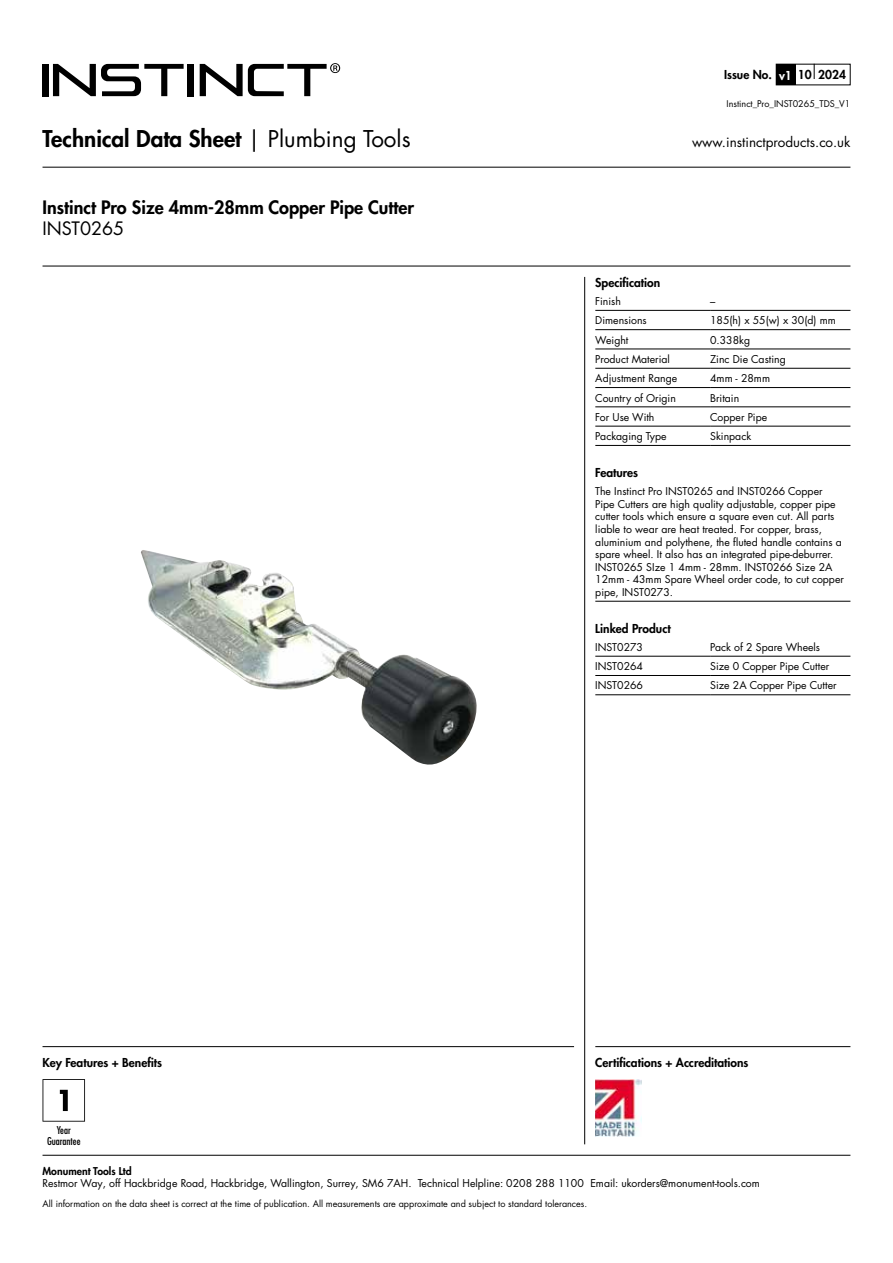
<style>
.page{position:relative;width:893px;height:1263px;background:#fff}
.page>*{position:absolute;margin:0;border:0;box-sizing:border-box;transform-origin:0 0}
.t1{font:800 22.5px "Futura LT Pro";color:#000}
.t2{font:800 18px "Futura LT Pro";color:#000}
.t3{font:18px "Futura LT Pro";color:#000}
.t4{font:13.5px "Futura LT Pro";color:#000}
.t5{font:800 12px "Futura LT Pro";color:#000}
.t6{font:10.5px/12.6px "Futura LT Pro";color:#000}
.t7{font:800 10.5px "Futura LT Pro";color:#000}
.t8{font:500 condensed 10.5px/10.5px "Futura LT Pro";color:#000;text-align:center}
.t9{font:9px "Futura LT Pro";color:#000}
.s1{color:#fff}
.s2{font-weight:400}
</style>
<div class="page">
<div style="left:43px;top:64px;width:6px;height:32px;background:#000"></div>
<div style="left:188px;top:64px;width:6px;height:32px;background:#000"></div>
<svg style="left:200px;top:63px;width:140px;height:33px"></svg>
<svg style="left:53px;top:64px;width:131px;height:32px"></svg>
<div style="left:776px;top:64px;width:19px;height:21px;background:#000"></div>
<svg style="left:814px;top:64px;width:1px;height:15px"></svg>
<hr style="left:43px;top:1155px;width:807px;height:1px;background:#000">
<hr style="left:43px;top:1046px;width:531px;height:1px;background:#000">
<hr style="left:595px;top:1046px;width:255px;height:1px;background:#000">
<hr style="left:43px;top:167px;width:807px;height:1px;background:#000">
<hr style="left:43px;top:266px;width:807px;height:1px;background:#000">
<hr style="left:584px;top:277px;width:1px;height:867px;background:#000">
<svg style="left:43px;top:1079px;width:42px;height:42px"></svg>
<hr style="left:595px;top:310px;width:115px;height:1px;background:#000">
<hr style="left:710px;top:310px;width:140px;height:1px;background:#000">
<hr style="left:595px;top:329px;width:115px;height:1px;background:#000">
<hr style="left:710px;top:329px;width:140px;height:1px;background:#000">
<hr style="left:595px;top:349px;width:115px;height:1px;background:#000">
<hr style="left:710px;top:349px;width:140px;height:1px;background:#000">
<hr style="left:595px;top:387px;width:115px;height:1px;background:#000">
<hr style="left:710px;top:387px;width:140px;height:1px;background:#000">
<hr style="left:595px;top:407px;width:115px;height:1px;background:#000">
<hr style="left:710px;top:407px;width:140px;height:1px;background:#000">
<hr style="left:595px;top:426px;width:115px;height:1px;background:#000">
<hr style="left:710px;top:426px;width:140px;height:1px;background:#000">
<hr style="left:595px;top:445px;width:115px;height:1px;background:#000">
<hr style="left:710px;top:445px;width:140px;height:1px;background:#000">
<hr style="left:595px;top:368px;width:115px;height:1px;background:#000">
<hr style="left:710px;top:368px;width:140px;height:1px;background:#000">
<hr style="left:595px;top:656px;width:115px;height:1px;background:#000">
<hr style="left:710px;top:656px;width:140px;height:1px;background:#000">
<hr style="left:595px;top:675px;width:115px;height:1px;background:#000">
<hr style="left:710px;top:675px;width:140px;height:1px;background:#000">
<hr style="left:595px;top:694px;width:115px;height:1px;background:#000">
<hr style="left:710px;top:694px;width:140px;height:1px;background:#000">
<hr style="left:595px;top:601px;width:255px;height:1px;background:#000">
<img style="left:595px;top:1079px;width:47px;height:57px">
<img style="left:141px;top:550px;width:336px;height:215px">
<p class="t5" style="left:724px;top:66px;width:123px">Issue No. <span class="s1">v1</span> 10 2024</p>
<p class="t9" style="left:727px;top:98px;width:125px">Instinct_Pro_INST0265_TDS_V1</p>
<h1 class="t1" style="left:43px;top:122px;width:370px">Technical Data Sheet <span class="s2">| Plumbing Tools</span></h1>
<p class="t4" style="left:692px;top:132px;width:160px">www.instinctproducts.co.uk</p>
<h2 class="t2" style="left:43px;top:193px;width:373px">Instinct Pro Size 4mm-28mm Copper Pipe Cutter</h2>
<h2 class="t3" style="left:43px;top:216px;width:83px">INST0265</h2>
<p class="t5" style="left:595px;top:273px;width:66px">Specification</p>
<p class="t6" style="left:595px;top:295px;width:27px">Finish</p>
<p class="t6" style="left:710px;top:295px;width:7px">–</p>
<p class="t6" style="left:595px;top:314px;width:53px">Dimensions</p>
<p class="t6" style="left:710px;top:314px;width:127px">185(h) x 55(w) x 30(d) mm</p>
<p class="t6" style="left:595px;top:333px;width:35px">Weight</p>
<p class="t6" style="left:710px;top:333px;width:42px">0.338kg</p>
<p class="t6" style="left:595px;top:353px;width:76px">Product Material</p>
<p class="t6" style="left:710px;top:353px;width:77px">Zinc Die Casting</p>
<p class="t6" style="left:595px;top:372px;width:83px">Adjustment Range</p>
<p class="t6" style="left:710px;top:372px;width:61px">4mm - 28mm</p>
<p class="t6" style="left:595px;top:391px;width:82px">Country of Origin</p>
<p class="t6" style="left:710px;top:391px;width:31px">Britain</p>
<p class="t6" style="left:595px;top:410px;width:61px">For Use With</p>
<p class="t6" style="left:710px;top:410px;width:59px">Copper Pipe</p>
<p class="t6" style="left:595px;top:430px;width:73px">Packaging Type</p>
<p class="t6" style="left:710px;top:430px;width:43px">Skinpack</p>
<p class="t5" style="left:595px;top:463px;width:44px">Features</p>
<p class="t6" style="left:595px;top:485px;width:250px">The Instinct Pro INST0265 and INST0266 Copper Pipe Cutters are high quality adjustable, copper pipe cutter tools which ensure a square even cut. All parts liable to wear are heat treated. For copper, brass, aluminium and polythene, the fluted handle contains a spare wheel. It also has an integrated pipe-deburrer.<br>INST0265 SIze 1 4mm - 28mm. INST0266 Size 2A 12mm - 43mm Spare Wheel order code, to cut copper pipe, INST0273.</p>
<p class="t5" style="left:595px;top:619px;width:77px">Linked Product</p>
<p class="t6" style="left:595px;top:641px;width:49px">INST0273</p>
<p class="t6" style="left:710px;top:641px;width:111px">Pack of 2 Spare Wheels</p>
<p class="t6" style="left:595px;top:660px;width:49px">INST0264</p>
<p class="t6" style="left:710px;top:660px;width:121px">Size 0 Copper Pipe Cutter</p>
<p class="t6" style="left:595px;top:679px;width:49px">INST0266</p>
<p class="t6" style="left:710px;top:679px;width:128px">Size 2A Copper Pipe Cutter</p>
<p class="t5" style="left:43px;top:1053px;width:121px">Key Features + Benefits</p>
<p class="t5" style="left:595px;top:1053px;width:155px">Certifications + Accreditations</p>
<p class="t8" style="left:47px;top:1125px;width:35px">Year<br>Guarantee</p>
<p class="t7" style="left:43px;top:1163px;width:91px">Monument Tools Ltd</p>
<p class="t6" style="left:43px;top:1177px;width:719px">Restmor Way, off Hackbridge Road, Hackbridge, Wallington, Surrey, SM6 7AH. Technical Helpline: 0208 288 1100 Email: ukorders@monument-tools.com</p>
<p class="t9" style="left:43px;top:1197px;width:546px">All information on the data sheet is correct at the time of publication. All measurements are approximate and subject to standard tolerances.</p>
</div>
